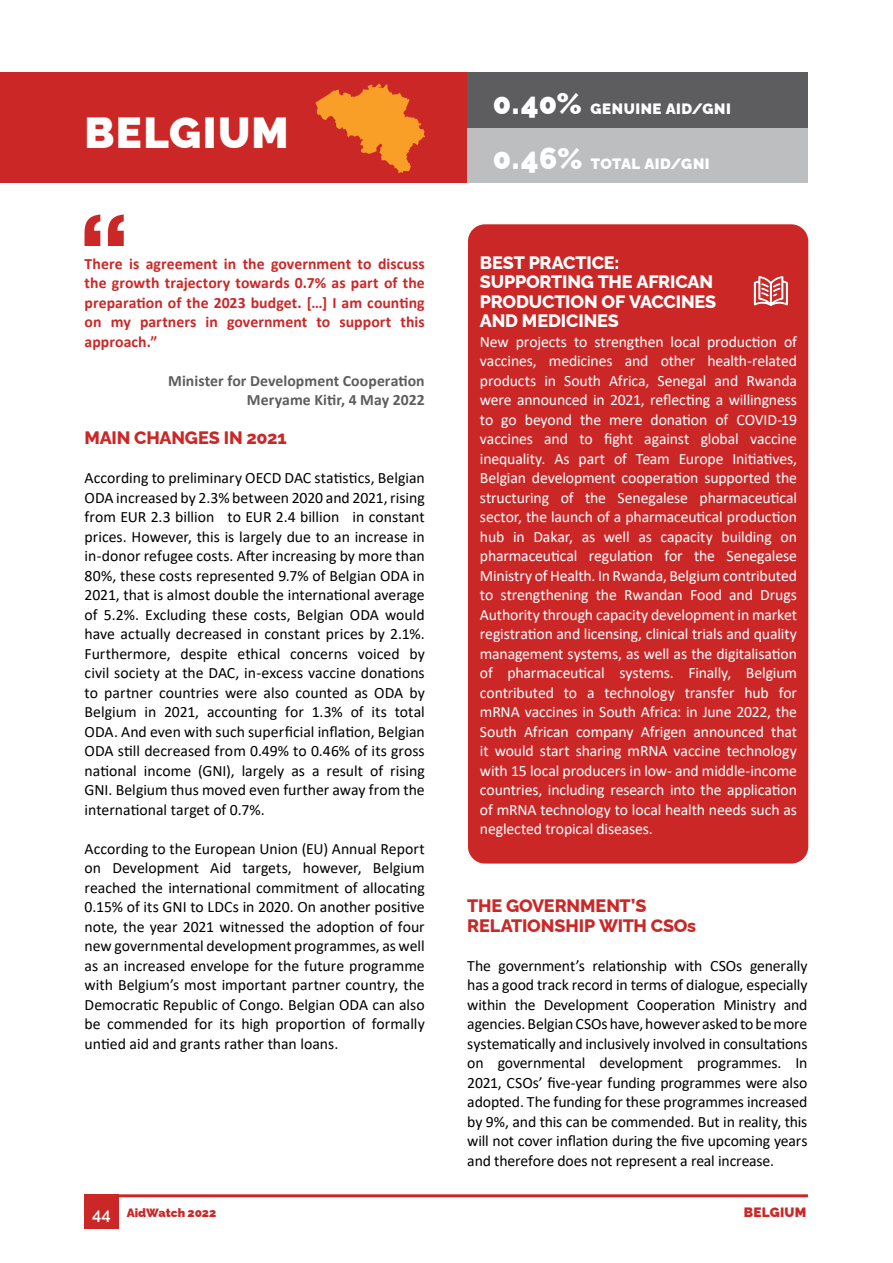
<style>
.page{position:relative;width:893px;height:1263px;background:#fff}
.page>*{position:absolute;margin:0;border:0;box-sizing:border-box;transform-origin:0 0}
.t1{font:900 43.5px "Raleway";letter-spacing:.03em;color:#fff}
.t2{font:800 18px/19.5px "Raleway";letter-spacing:-.01em;color:#fff}
.t3{font:800 18px/19.5px "Raleway";letter-spacing:-.01em;color:#cc2727}
.t4{font:15.75px/19.5px "Calibri";letter-spacing:-.005em;color:#000;text-align:justify}
.t5{font:15.75px/19.5px "Calibri";letter-spacing:-.01em;color:#fff;text-align:justify}
.t6{font:700 15.75px/19.5px "Calibri";letter-spacing:.005em;color:#cc2727;text-align:justify}
.t7{font:700 15.75px/19.5px "Calibri";letter-spacing:.005em;color:#5d5d60;text-align:right}
.t8{font:900 15px "Raleway";letter-spacing:.04em;color:#fff}
.t9{font:900 13.5px "Raleway";letter-spacing:.02em;color:#cc2727}
.t10{font:900 12px "Raleway";color:#cc2727}
.s1{font-weight:600;font-size:16.5px;color:#fff}
.s2{font-size:30px}
</style>
<div class="page">
<hr style="left:85px;top:1194px;width:723px;height:3px;background:#cc2727">
<div style="left:85px;top:1194px;width:34px;height:34px;background:#cc2727"></div>
<div style="left:468px;top:224px;width:340px;height:639px;background:#cc2727;border-radius:17px"></div>
<svg style="left:753px;top:276px;width:35px;height:30px"></svg>
<div style="left:0;top:72px;width:763px;height:111px;background:#cc2727"></div>
<svg style="left:85px;top:215px;width:39px;height:31px"></svg>
<div style="left:467px;top:128px;width:340px;height:55px;background:#bcbec0"></div>
<div style="left:467px;top:72px;width:340px;height:56px;background:#5d5d60"></div>
<svg style="left:315px;top:83px;width:110px;height:90px"></svg>
<h1 class="t1" style="left:85px;top:98px;width:206px">BELGIUM</h1>
<p class="t6" style="left:85px;top:253px;width:342px">There is agreement in the government to discuss the growth trajectory towards 0.7% as part of the preparation of the 2023 budget. […] I am counting on my partners in government to support this approach.”</p>
<p class="t7" style="left:168px;top:370px;width:258px">Minister for Development Cooperation<br>Meryame Kitir, 4 May 2022</p>
<p class="t3" style="left:85px;top:426px;width:204px">MAIN CHANGES IN 2021</p>
<p class="t4" style="left:85px;top:468px;width:342px">According to preliminary OECD DAC statistics, Belgian ODA increased by 2.3% between 2020 and 2021, rising from EUR 2.3 billion to EUR 2.4 billion in constant prices. However, this is largely due to an increase in in-donor refugee costs. After increasing by more than 80%, these costs represented 9.7% of Belgian ODA in 2021, that is almost double the international average of 5.2%. Excluding these costs, Belgian ODA would have actually decreased in constant prices by 2.1%.<br>Furthermore, despite ethical concerns voiced by civil society at the DAC, in-excess vaccine donations to partner countries were also counted as ODA by Belgium in 2021, accounting for 1.3% of its total ODA. And even with such superficial inflation, Belgian ODA still decreased from 0.49% to 0.46% of its gross national income (GNI), largely as a result of rising GNI. Belgium thus moved even further away from the international target of 0.7%.</p>
<p class="t4" style="left:85px;top:838px;width:342px">According to the European Union (EU) Annual Report on Development Aid targets, however, Belgium reached the international commitment of allocating 0.15% of its GNI to LDCs in 2020. On another positive note, the year 2021 witnessed the adoption of four new governmental development programmes, as well as an increased envelope for the future programme with Belgium’s most important partner country, the Democratic Republic of Congo. Belgian ODA can also be commended for its high proportion of formally untied aid and grants rather than loans.</p>
<p class="t10" style="left:92px;top:1203px;width:126px"><span class="s1">44</span> AidWatch 2022</p>
<p class="t8" style="left:493px;top:97px;width:240px"><span class="s2">0.40%</span> GENUINE AID/GNI</p>
<p class="t8" style="left:493px;top:152px;width:218px"><span class="s2">0.46%</span> TOTAL AID/GNI</p>
<p class="t2" style="left:480px;top:250px;width:238px">BEST PRACTICE:<br>SUPPORTING THE AFRICAN<br>PRODUCTION OF VACCINES<br>AND MEDICINES</p>
<p class="t5" style="left:480px;top:331px;width:319px">New projects to strengthen local production of vaccines, medicines and other health-related products in South Africa, Senegal and Rwanda were announced in 2021, reflecting a willingness to go beyond the mere donation of COVID-19 vaccines and to fight against global vaccine inequality. As part of Team Europe Initiatives, Belgian development cooperation supported the structuring of the Senegalese pharmaceutical sector, the launch of a pharmaceutical production hub in Dakar, as well as capacity building on pharmaceutical regulation for the Senegalese Ministry of Health. In Rwanda, Belgium contributed to strengthening the Rwandan Food and Drugs Authority through capacity development in market registration and licensing, clinical trials and quality management systems, as well as the digitalisation of pharmaceutical systems. Finally, Belgium contributed to a technology transfer hub for mRNA vaccines in South Africa: in June 2022, the South African company Afrigen announced that it would start sharing mRNA vaccine technology with 15 local producers in low- and middle-income countries, including research into the application of mRNA technology to local health needs such as neglected tropical diseases.</p>
<p class="t3" style="left:467px;top:894px;width:230px">THE GOVERNMENT’S<br>RELATIONSHIP WITH CSOs</p>
<p class="t4" style="left:467px;top:955px;width:342px">The government’s relationship with CSOs generally has a good track record in terms of dialogue, especially within the Development Cooperation Ministry and agencies. Belgian CSOs have, however asked to be more systematically and inclusively involved in consultations on governmental development programmes. In 2021, CSOs’ five-year funding programmes were also adopted. The funding for these programmes increased by 9%, and this can be commended. But in reality, this will not cover inflation during the five upcoming years and therefore does not represent a real increase.</p>
<p class="t9" style="left:744px;top:1202px;width:64px">BELGIUM</p>
</div>
